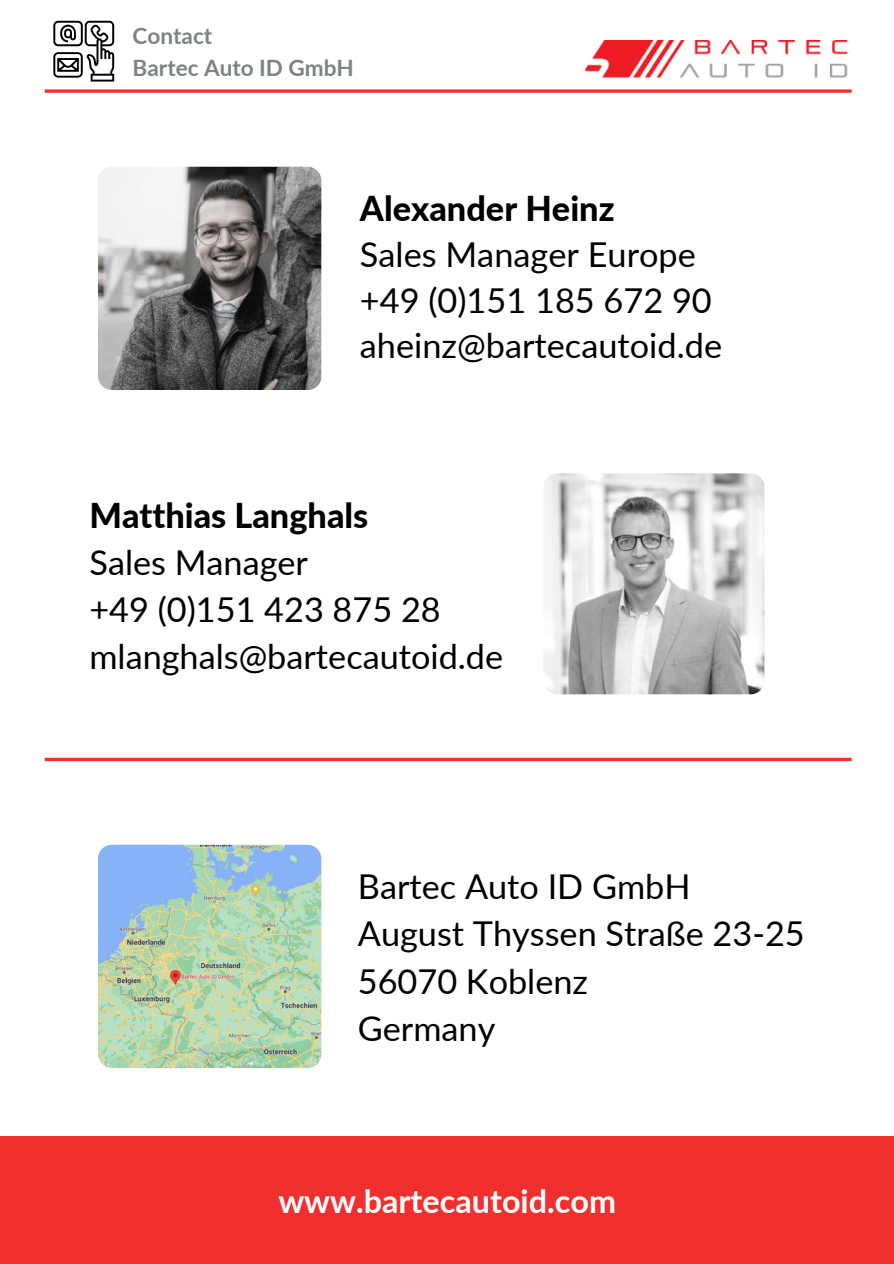
<style>
.page{position:relative;width:894px;height:1264px;background:#fff}
.page>*{position:absolute;margin:0;border:0;box-sizing:border-box;transform-origin:0 0}
.t1{font:34.35px/45.8px "Lato";color:#000}
.t2{font:800 34.35px "Lato";color:#000}
.t3{font:34.2px/47.2px "Lato";color:#000}
.t4{font:800 34.2px "Lato";color:#000}
.t5{font:700 32.25px "Lato";color:#fff}
.t6{font:700 22.5px/31.5px "Lato";color:#7c8382}
</style>
<div class="page">
<img style="left:584px;top:40px;width:264px;height:39px">
<svg style="left:45px;top:89px;width:806px;height:4px;background:#f24e4e"></svg>
<svg style="left:53px;top:21px;width:61px;height:61px"></svg>
<img style="left:98px;top:167px;width:223px;height:223px;border-radius:14px">
<img style="left:543px;top:473px;width:221px;height:221px;border-radius:14px">
<svg style="left:45px;top:757px;width:806px;height:4px;background:#f35857"></svg>
<img style="left:98px;top:844px;width:223px;height:224px;border-radius:14px">
<div style="left:0;top:1136px;width:893px;height:127px;background:#f12f2e"></div>
<p class="t6" style="left:133px;top:20px;width:223px">Contact<br>Bartec Auto ID GmbH</p>
<p class="t2" style="left:360px;top:183px;width:256px">Alexander Heinz</p>
<p class="t1" style="left:360px;top:230px;width:363px">Sales Manager Europe +49 (0)151 185 672 90 aheinz@bartecautoid.de</p>
<p class="t4" style="left:89px;top:489px;width:280px">Matthias Langhals</p>
<p class="t3" style="left:89px;top:537px;width:415px">Sales Manager<br>+49 (0)151 423 875 28 mlanghals@bartecautoid.de</p>
<p class="t3" style="left:358px;top:861px;width:448px">Bartec Auto ID GmbH<br>August Thyssen Straße 23-25<br>56070 Koblenz<br>Germany</p>
<p class="t5" style="left:278px;top:1177px;width:339px">www.bartecautoid.com</p>
</div>
